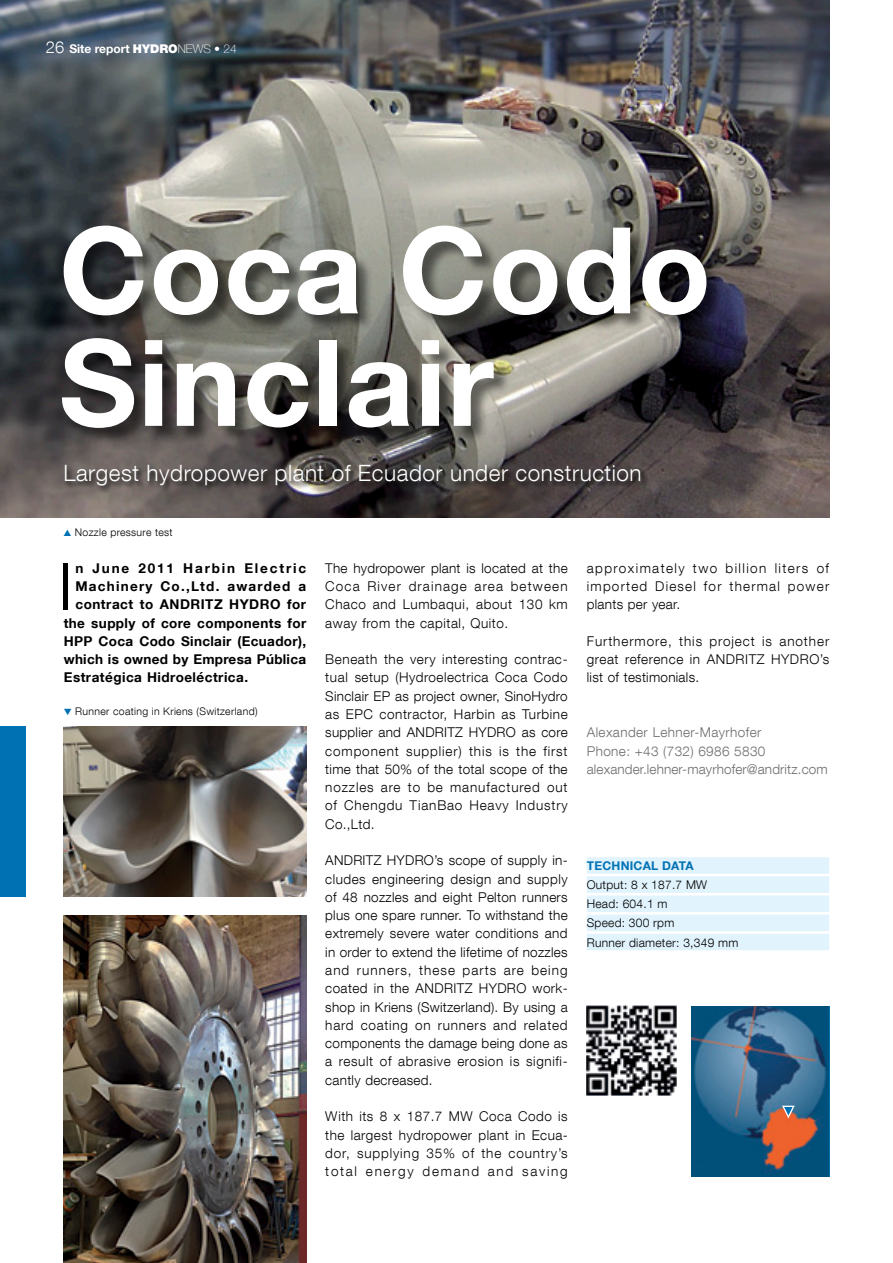
<style>
.page{position:relative;width:893px;height:1263px;background:#fff}
.page>*{position:absolute;margin:0;border:0;box-sizing:border-box;transform-origin:0 0}
.t1{font:700 120px/112.5px "Helvetica Neue LT Com";letter-spacing:.01em;color:#fff}
.t2{font:300 64.65px "Helvetica Neue LT Com";color:#000}
.t3{font:300 22.5px "Helvetica Neue LT Com";letter-spacing:.025em;color:#fff}
.t4{font:300 13.5px/18.3px "Helvetica Neue LT Com";letter-spacing:.045em;color:#000;text-align:justify}
.t5{font:700 13.5px "Helvetica Neue LT Com";letter-spacing:.035em;color:#000}
.Lauftext{font:300 13.5px "Helvetica Neue LT Com";letter-spacing:.03em;color:#6d6d71}
.Lauftext-2{font:300 13.5px "Helvetica Neue LT Com";letter-spacing:.01em;color:#6d6d71}
.t6{font:700 13.5px "Helvetica Neue LT Com";letter-spacing:.09em;color:#000}
.t7{font:700 13.5px "Helvetica Neue LT Com";letter-spacing:.135em;color:#000}
.Tabelle_schwarz_hf{font:300 12px "Helvetica Neue LT Com";letter-spacing:.02em;color:#000}
.t8{font:700 12px "Helvetica Neue LT Com";color:#fff}
.Tabelle_schwarz_hf-2{font:700 12px "Helvetica Neue LT Com";letter-spacing:.02em;color:#0072b4}
.Bildtext{font:300 10.5px "Helvetica Neue LT Com";letter-spacing:.03em;color:#000}
.s1{font-weight:300;font-size:16.5px}
.s2{font-weight:900}
.s3{font-weight:100}
.s4{color:#0072b4}
</style>
<div class="page">
<img style="left:64px;top:915px;width:242px;height:348px">
<img style="left:0;top:0;width:829px;height:518px">
<div style="left:0;top:727px;width:26px;height:170px;background:#0072b4"></div>
<div style="left:63px;top:227px;width:660px;height:218px;background:#000;opacity:.5"></div>
<svg style="left:64px;top:464px;width:584px;height:29px;background:#4d4746"></svg>
<img style="left:64px;top:727px;width:242px;height:170px">
<div style="left:587px;top:857px;width:242px;height:17px;background:#e1f3fc"></div>
<div style="left:587px;top:876px;width:242px;height:17px;background:#e1f3fc"></div>
<div style="left:587px;top:895px;width:242px;height:17px;background:#e1f3fc"></div>
<div style="left:587px;top:915px;width:242px;height:16px;background:#e1f3fc"></div>
<div style="left:587px;top:934px;width:242px;height:16px;background:#e1f3fc"></div>
<img style="left:691px;top:1006px;width:138px;height:170px">
<svg style="left:782px;top:1106px;width:13px;height:12px"></svg>
<img style="left:587px;top:1005px;width:90px;height:90px">
<p class="t8" style="left:46px;top:41px;width:192px"><span class="s1">26</span> Site report <span class="s2">HYDRO</span><span class="s3">NEWS • 24</span></p>
<p class="t1" style="left:59px;top:211px;width:653px">Coca Codo<br>Sinclair</p>
<p class="t3" style="left:63px;top:459px;width:580px">Largest hydropower plant of Ecuador under construction</p>
<p class="Bildtext" style="left:63px;top:526px;width:111px"><span class="s4">▲</span> Nozzle pressure test</p>
<p class="t2" style="left:59px;top:547px;width:16px">I</p>
<p class="t7" style="left:75px;top:559px;width:232px">n June 2011 Harbin Electric</p>
<p class="t6" style="left:75px;top:578px;width:232px">Machinery Co.,Ltd. awarded a</p>
<p class="t5" style="left:75px;top:596px;width:232px">contract to ANDRITZ HYDRO for</p>
<p class="t5" style="left:64px;top:614px;width:244px">the supply of core components for</p>
<p class="t5" style="left:64px;top:632px;width:244px">HPP Coca Codo Sinclair (Ecuador),</p>
<p class="t5" style="left:64px;top:651px;width:244px">which is owned by Empresa Pública</p>
<p class="t5" style="left:64px;top:669px;width:186px">Estratégica Hidroeléctrica.</p>
<p class="Bildtext" style="left:64px;top:704px;width:195px"><span class="s4">▼</span> Runner coating in Kriens (Switzerland)</p>
<p class="t4" style="left:325px;top:558px;width:244px">The hydropower plant is located at the Coca River drainage area between Chaco and Lumbaqui, about 130 km away from the capital, Quito.</p>
<p class="t4" style="left:325px;top:650px;width:244px">Beneath the very interesting contrac&shy;tual setup (Hydroelectrica Coca Codo Sinclair EP as project owner, SinoHydro as EPC contractor, Harbin as Turbine supplier and ANDRITZ HYDRO as core component supplier) this is the first time that 50% of the total scope of the nozzles are to be manufactured out of Chengdu TianBao Heavy Industry Co.,Ltd.</p>
<p class="t4" style="left:325px;top:851px;width:244px">ANDRITZ HYDRO’s scope of supply in&shy;cludes engineering design and supply of 48 nozzles and eight Pelton runners plus one spare runner. To withstand the extremely severe water conditions and in order to extend the lifetime of nozzles and runners, these parts are being coated in the ANDRITZ HYDRO work&shy;shop in Kriens (Switzerland). By using a hard coating on runners and related components the damage being done as a result of abrasive erosion is signifi&shy;cantly decreased.</p>
<p class="t4" style="left:325px;top:1107px;width:244px">With its 8 x 187.7 MW Coca Codo is the largest hydropower plant in Ecua&shy;dor, supplying 35% of the country’s total energy demand and saving</p>
<p class="t4" style="left:587px;top:558px;width:244px">approximately two billion liters of imported Diesel for thermal power plants per year.</p>
<p class="t4" style="left:587px;top:632px;width:244px">Furthermore, this project is another great reference in ANDRITZ HYDRO’s list of testimonials.</p>
<p class="Lauftext" style="left:587px;top:724px;width:176px">Alexander Lehner-Mayrhofer</p>
<p class="Lauftext" style="left:587px;top:742px;width:180px">Phone: +43 (732) 6986 5830</p>
<p class="Lauftext-2" style="left:587px;top:761px;width:242px">alexander.lehner-mayrhofer@andritz.com</p>
<p class="Tabelle_schwarz_hf-2" style="left:587px;top:858px;width:108px">TECHNICAL DATA</p>
<p class="Tabelle_schwarz_hf" style="left:587px;top:877px;width:122px">Output: 8 x 187.7 MW</p>
<p class="Tabelle_schwarz_hf" style="left:587px;top:897px;width:82px">Head: 604.1 m</p>
<p class="Tabelle_schwarz_hf" style="left:587px;top:916px;width:89px">Speed: 300 rpm</p>
<p class="Tabelle_schwarz_hf" style="left:587px;top:935px;width:153px">Runner diameter: 3,349 mm</p>
</div>
